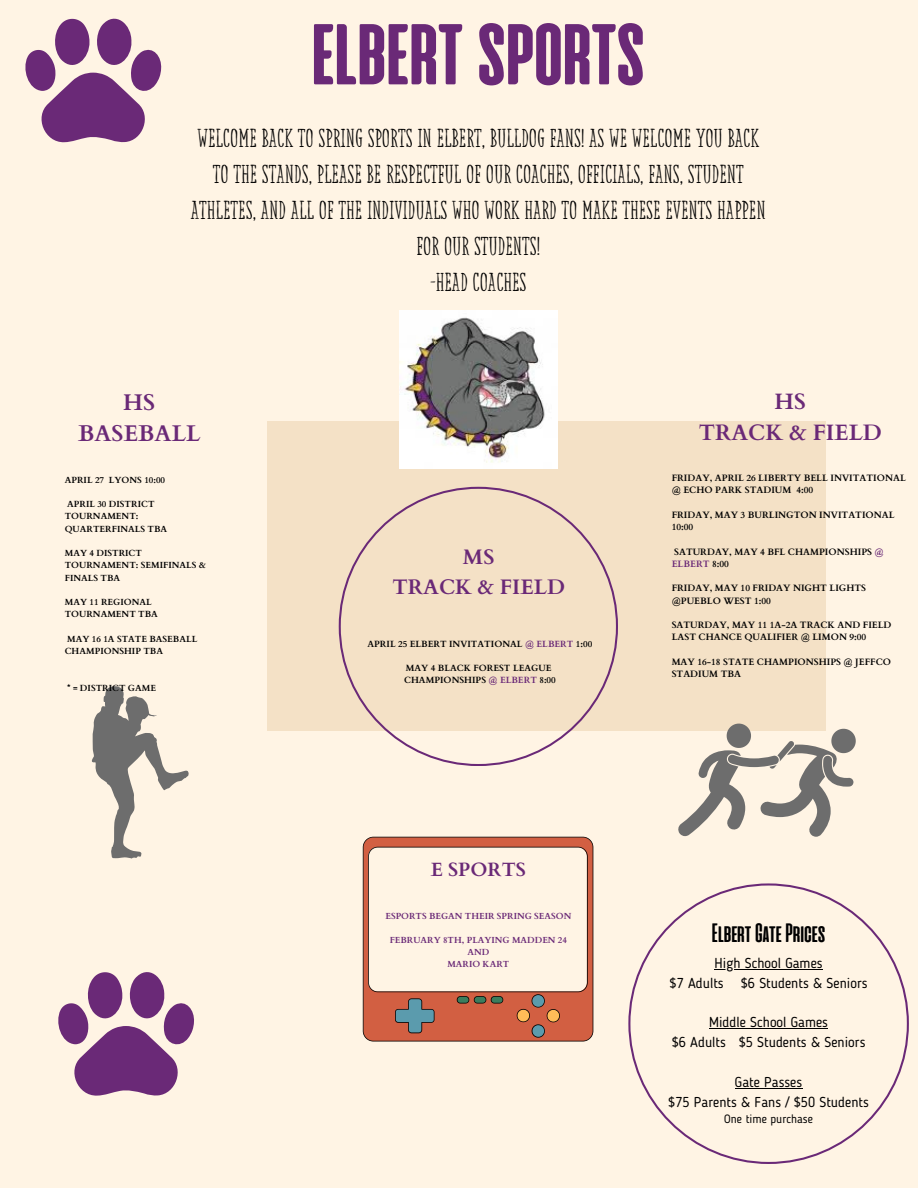
<style>
.page{position:relative;width:918px;height:1188px;background:#fff4e4}
.page>*{position:absolute;margin:0;border:0;box-sizing:border-box;transform-origin:0 0}
.t1{font:800 86.1px "Cinematografica";color:#6a2977}
.t2{font:700 26.55px "Cinematografica";color:#000}
.t3{font:26.1px/36px "Sensa Serif";color:#000;text-align:center}
.t4{font:700 22.65px/31.7px "Cardo";color:#6a2977;text-align:center}
.t5{font:700 22.2px/30.6px "Cardo";color:#6a2977;text-align:center}
.t6{font:700 21px/29.2px "Cardo";color:#6a2977;text-align:center}
.t7{font:700 19.2px "Cardo";color:#6a2977}
.t8{font:14.25px/19.8px "Blogger Sans";color:#000;text-align:center}
.t9{font:12px "Blogger Sans";color:#000}
.t10{font:700 9.3px/12.3px "Cardo";color:#000}
.t11{font:700 9px "Cardo";color:#000}
.t12{font:700 8.85px/12.3px "Cardo";color:#000}
.t13{font:700 8.85px "Cardo";color:#6a2977}
.s1{color:#6a2977}
</style>
<div class="page">
<div style="left:268px;top:422px;width:558px;height:309px;background:#f4e1c6"></div>
<svg style="left:628px;top:883px;width:280px;height:281px"></svg>
<svg style="left:363px;top:837px;width:230px;height:204px"></svg>
<svg style="left:25px;top:18px;width:137px;height:124px"></svg>
<svg style="left:58px;top:972px;width:136px;height:124px"></svg>
<svg style="left:92px;top:686px;width:97px;height:173px"></svg>
<img style="left:399px;top:310px;width:159px;height:159px">
<svg style="left:339px;top:487px;width:279px;height:279px"></svg>
<svg style="left:678px;top:723px;width:178px;height:114px"></svg>
<hr style="left:715px;top:969px;width:108px;height:1px;background:#000">
<hr style="left:709px;top:1028px;width:119px;height:1px;background:#000">
<hr style="left:735px;top:1088px;width:67px;height:1px;background:#000">
<h1 class="t1" style="left:312px;top:4px;width:335px">ELBERT SPORTS</h1>
<h1 class="t3" style="left:191px;top:121px;width:576px">WELCOME BACK TO SPRING SPORTS IN ELBERT, BULLDOG FANS! AS WE WELCOME YOU BACK TO THE STANDS, PLEASE BE RESPECTFUL OF OUR COACHES, OFFICIALS, FANS, STUDENT ATHLETES, AND ALL OF THE INDIVIDUALS WHO WORK HARD TO MAKE THESE EVENTS HAPPEN FOR OUR STUDENTS!<br>-HEAD COACHES</h1>
<p class="t4" style="left:78px;top:387px;width:124px">HS<br>BASEBALL</p>
<h2 class="t12" style="left:65px;top:474px;width:102px">APRIL 27 LYONS 10:00</h2>
<p class="t12" style="left:65px;top:498px;width:104px">APRIL 30 DISTRICT<br>TOURNAMENT:<br>QUARTERFINALS TBA</p>
<p class="t12" style="left:65px;top:547px;width:143px">MAY 4 DISTRICT<br>TOURNAMENT: SEMIFINALS &amp;<br>FINALS TBA</p>
<p class="t12" style="left:65px;top:596px;width:95px">MAY 11 REGIONAL<br>TOURNAMENT TBA</p>
<p class="t12" style="left:65px;top:633px;width:134px">MAY 16 1A STATE BASEBALL<br>CHAMPIONSHIP TBA</p>
<p class="t12" style="left:67px;top:682px;width:91px">* = DISTRICT GAME</p>
<p class="t6" style="left:392px;top:543px;width:174px">MS<br>TRACK &amp; FIELD</p>
<p class="t11" style="left:368px;top:638px;width:226px">APRIL 25 ELBERT INVITATIONAL <span class="s1">@ ELBERT</span> 1:00</p>
<p class="t11" style="left:406px;top:662px;width:147px">MAY 4 BLACK FOREST LEAGUE</p>
<h2 class="t11" style="left:404px;top:674px;width:153px">CHAMPIONSHIPS <span class="s1">@ ELBERT</span> 8:00</h2>
<p class="t7" style="left:431px;top:857px;width:97px">E SPORTS</p>
<h3 class="t13" style="left:385px;top:910px;width:187px">ESPORTS BEGAN THEIR SPRING SEASON</h3>
<p class="t13" style="left:390px;top:934px;width:179px">FEBRUARY 8TH, PLAYING MADDEN 24</p>
<p class="t13" style="left:467px;top:947px;width:23px">AND</p>
<p class="t13" style="left:447px;top:959px;width:63px">MARIO KART</p>
<p class="t5" style="left:699px;top:387px;width:185px">HS<br>TRACK &amp; FIELD</p>
<p class="t10" style="left:672px;top:472px;width:236px">FRIDAY, APRIL 26 LIBERTY BELL INVITATIONAL @ ECHO PARK STADIUM 4:00</p>
<h2 class="t10" style="left:672px;top:509px;width:224px">FRIDAY, MAY 3 BURLINGTON INVITATIONAL<br>10:00</h2>
<p class="t10" style="left:672px;top:545px;width:214px">SATURDAY, MAY 4 BFL CHAMPIONSHIPS <span class="s1">@<br>ELBERT</span> 8:00</p>
<p class="t10" style="left:672px;top:582px;width:196px">FRIDAY, MAY 10 FRIDAY NIGHT LIGHTS @PUEBLO WEST 1:00</p>
<p class="t10" style="left:672px;top:619px;width:221px">SATURDAY, MAY 11 1A-2A TRACK AND FIELD<br>LAST CHANCE QUALIFIER @ LIMON 9:00</p>
<p class="t10" style="left:672px;top:656px;width:221px">MAY 16-18 STATE CHAMPIONSHIPS @ JEFFCO<br>STADIUM TBA</p>
<p class="t2" style="left:712px;top:917px;width:115px">ElbertGate Prices</p>
<p class="t8" style="left:670px;top:954px;width:200px">High School Games<br>$7 Adults $6 Students &amp; Seniors</p>
<p class="t8" style="left:709px;top:1014px;width:120px">Middle School Games</p>
<p class="t8" style="left:672px;top:1034px;width:195px">$6 Adults $5 Students &amp; Seniors</p>
<p class="t8" style="left:735px;top:1073px;width:69px">Gate Passes</p>
<p class="t8" style="left:668px;top:1093px;width:202px">$75 Parents &amp; Fans / $50 Students</p>
<p class="t9" style="left:724px;top:1114px;width:90px">One time purchase</p>
</div>
